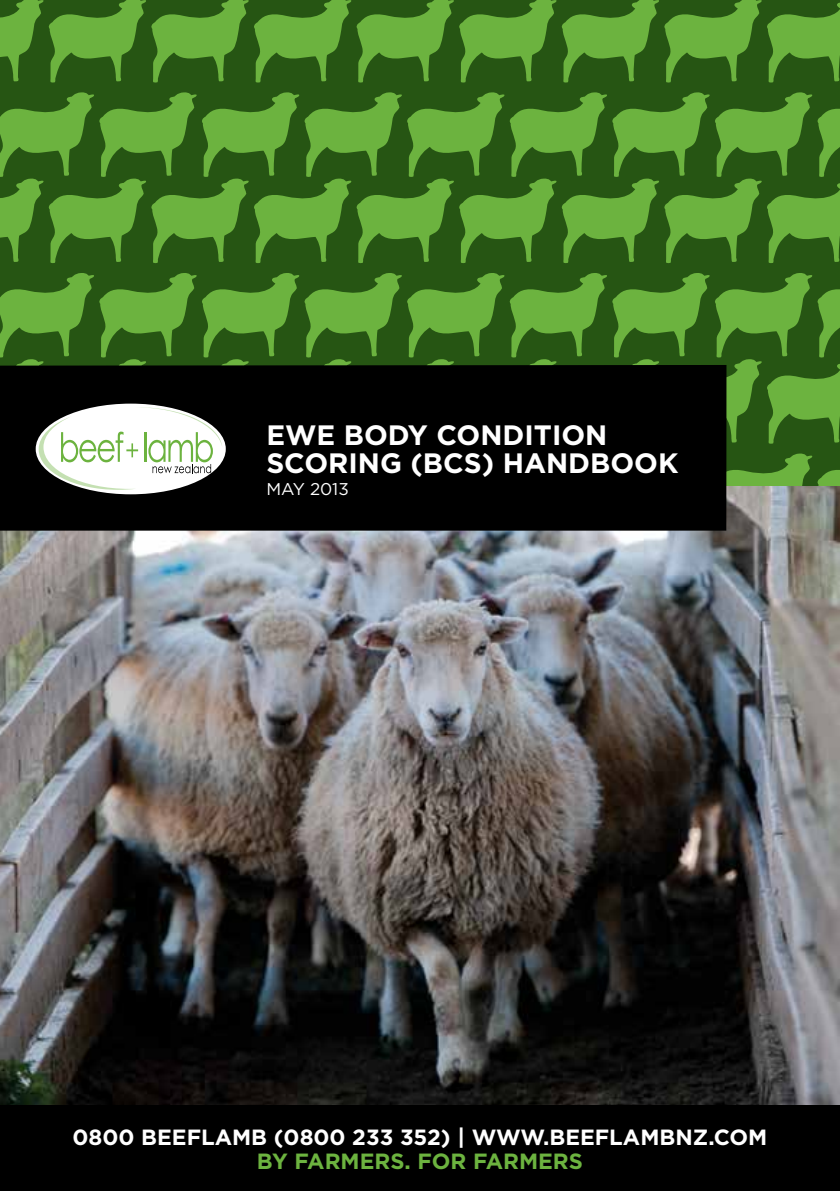
<style>
.page{position:relative;width:840px;height:1191px;background:#fff}
.page>*{position:absolute;margin:0;border:0;box-sizing:border-box;transform-origin:0 0}
.t1{font:700 28px/28px "Gotham";color:#fff}
.t2{font:700 22px "Gotham";color:#fff}
.t3{font:700 22px "Gotham";color:#6cb33f}
.t4{font:17px "Gotham";color:#fff}
</style>
<div class="page">
<img style="left:0;top:490px;width:839px;height:615px">
<div style="left:0;top:0;width:839px;height:485px;background:#265513"></div>
<svg style="left:0;top:0;width:839px;height:83px"></svg>
<svg style="left:0;top:92px;width:839px;height:171px"></svg>
<div style="left:0;top:490px;width:726px;height:40px;background:#000"></div>
<svg style="left:0;top:273px;width:839px;height:217px"></svg>
<div style="left:0;top:1105px;width:839px;height:86px;background:#000"></div>
<p class="t1" style="left:266px;top:420px;width:413px">EWE BODY CONDITION<br>SCORING (BCS) HANDBOOK</p>
<p class="t4" style="left:266px;top:478px;width:84px">MAY 2013</p>
<p class="t2" style="left:72px;top:1123px;width:696px">0800 BEEFLAMB (0800 233 352) | WWW.BEEFLAMBNZ.COM</p>
<p class="t3" style="left:257px;top:1147px;width:327px">BY FARMERS. FOR FARMERS</p>
</div>
